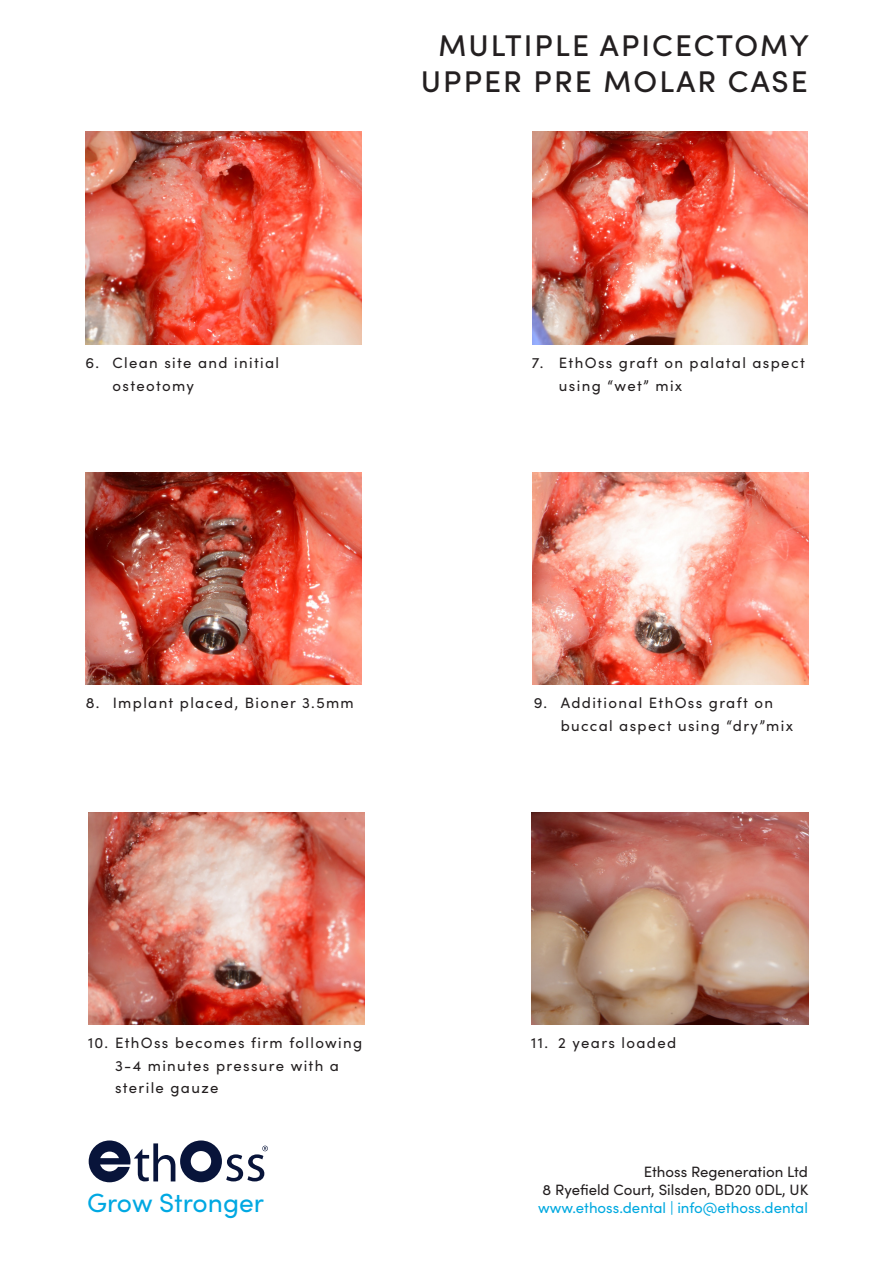
<style>
.page{position:relative;width:893px;height:1263px;background:#fff}
.page>*{position:absolute;margin:0;border:0;box-sizing:border-box;transform-origin:0 0}
.t1{font:500 30px/36px "Sofia Pro";letter-spacing:.07em;color:#231f20;text-align:center}
.t2{font:26.4px "Sofia Pro";color:#00a8e2}
.t3{font:15px/22.5px "Sofia Pro";letter-spacing:.09em;color:#231f20}
.t4{font:15px "Sofia Pro";color:#231f20}
.t5{font:15px "Sofia Pro";color:#00a9e0}
</style>
<div class="page">
<svg style="left:89px;top:1140px;width:179px;height:42px"></svg>
<img style="left:85px;top:132px;width:276px;height:212px">
<img style="left:533px;top:132px;width:275px;height:212px">
<img style="left:86px;top:472px;width:276px;height:213px">
<img style="left:532px;top:472px;width:276px;height:213px">
<img style="left:532px;top:812px;width:276px;height:213px">
<img style="left:88px;top:812px;width:276px;height:213px">
<h1 class="t1" style="left:421px;top:25px;width:389px">MULTIPLE APICECTOMY<br>UPPER PRE MOLAR CASE</h1>
<p class="t3" style="left:112px;top:351px;width:168px;text-indent:-27px">6. Clean site and initial osteotomy</p>
<p class="t3" style="left:559px;top:351px;width:247px;text-indent:-27px">7. EthOss graft on palatal aspect using “wet” mix</p>
<p class="t3" style="left:86px;top:691px;width:270px">8. Implant placed, Bioner 3.5mm</p>
<p class="t3" style="left:561px;top:691px;width:234px;text-indent:-27px">9. Additional EthOss graft on buccal aspect using “dry”mix</p>
<p class="t3" style="left:115px;top:1031px;width:249px;text-indent:-27px">10. EthOss becomes firm following<br>3-4 minutes pressure with a sterile gauze</p>
<p class="t3" style="left:531px;top:1031px;width:146px">11. 2 years loaded</p>
<p class="t2" style="left:87px;top:1184px;width:178px">Grow Stronger</p>
<p class="t4" style="left:644px;top:1161px;width:166px">Ethoss Regeneration Ltd</p>
<p class="t4" style="left:543px;top:1179px;width:267px">8 Ryefield Court, Silsden, BD20 0DL, UK</p>
<p class="t5" style="left:538px;top:1197px;width:271px">www.ethoss.dental | info@ethoss.dental</p>
</div>
